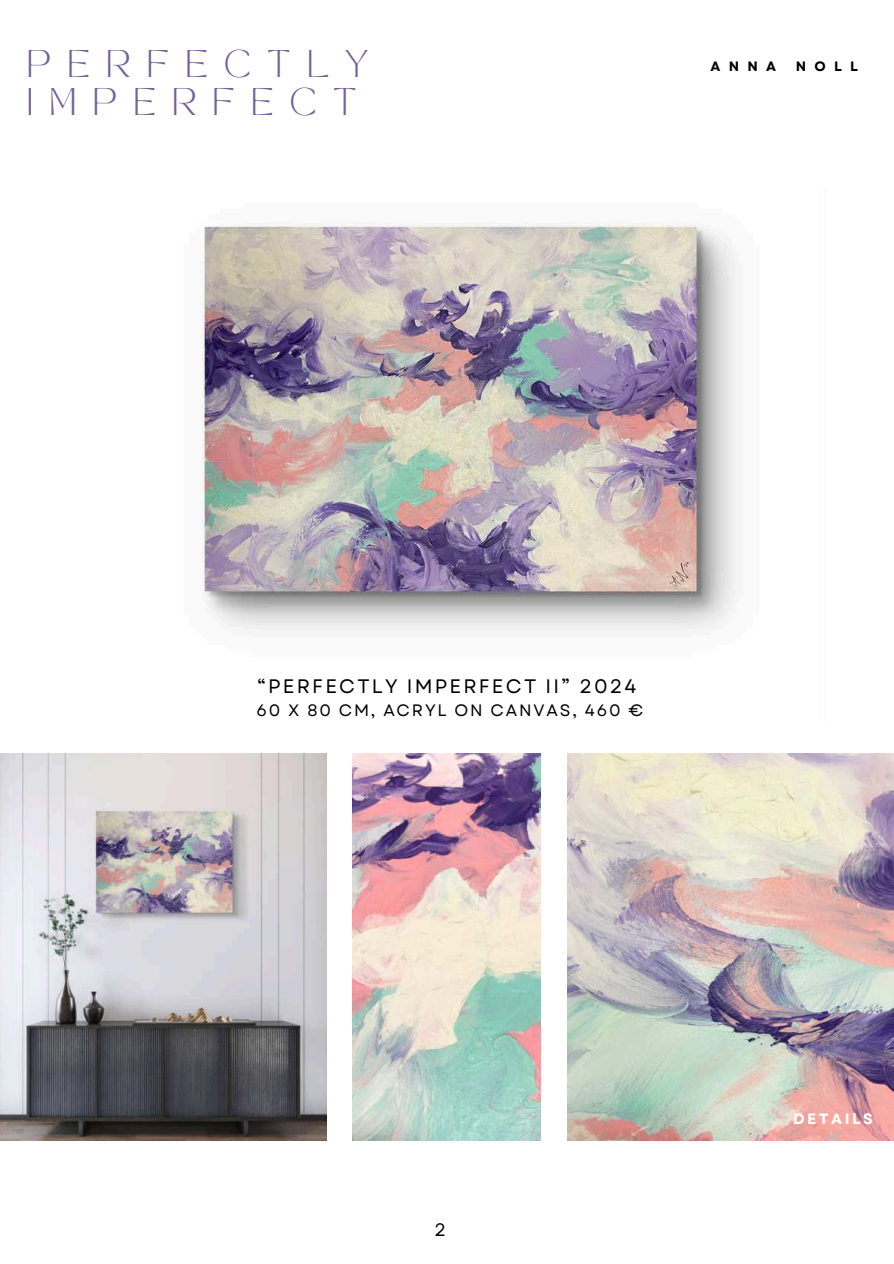
<style>
.page{position:relative;width:894px;height:1264px;background:#fff}
.page>*{position:absolute;margin:0;border:0;box-sizing:border-box;transform-origin:0 0}
.t1{font:27px/37.2px "TAN MONCHERI Regular";letter-spacing:.6em;color:#746196}
.t2{font:19.5px "Garet";letter-spacing:.11em;color:#000}
.t3{font:18px "Garet";color:#000}
.t4{font:16.5px "Garet";letter-spacing:.11em;color:#000}
.t5{font:700 15px "Garet";letter-spacing:.165em;color:#fff}
.t6{font:700 13.65px "Garet";letter-spacing:.61em;color:#000}
</style>
<div class="page">
<img style="left:353px;top:753px;width:187px;height:387px">
<img style="left:567px;top:753px;width:325px;height:387px">
<img style="left:0;top:753px;width:326px;height:387px">
<img style="left:201px;top:220px;width:535px;height:411px">
<h1 class="t1" style="left:27px;top:47px;width:343px">PERFECTLY<br>IMPERFECT</h1>
<p class="t6" style="left:710px;top:58px;width:67px">ANNA</p>
<p class="t6" style="left:795px;top:58px;width:64px">NOLL</p>
<p class="t2" style="left:257px;top:674px;width:381px">&lt;PERFECTLY IMPERFECT II= 2024</p>
<p class="t4" style="left:256px;top:700px;width:388px">60 X 80 CM, ACRYL ON CANVAS, 460 €</p>
<p class="t3" style="left:434px;top:1218px;width:13px">2</p>
<p class="t5" style="left:793px;top:1109px;width:81px">DETAILS</p>
</div>
